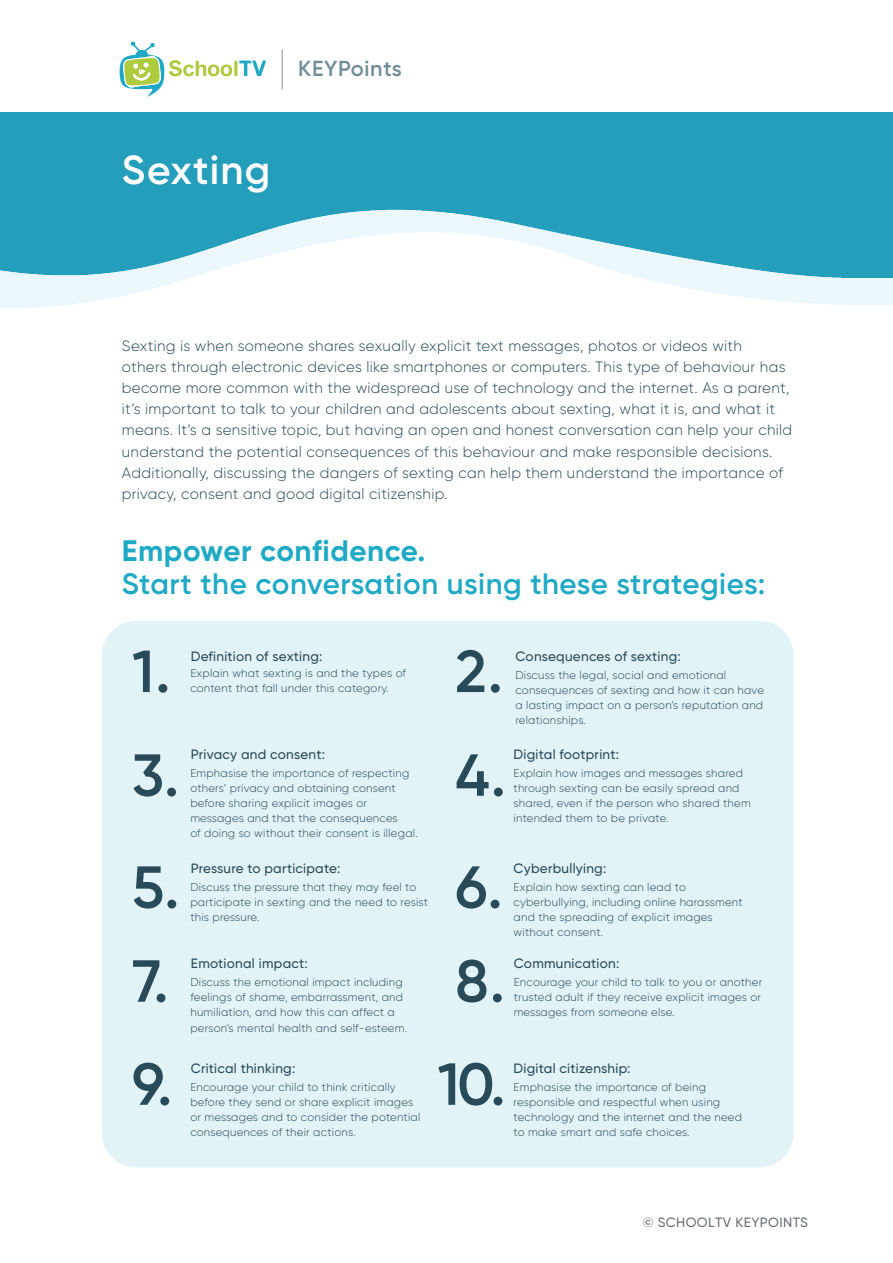
<style>
.page{position:relative;width:893px;height:1263px;background:#fff}
.page>*{position:absolute;margin:0;border:0;box-sizing:border-box;transform-origin:0 0}
.t1{font:600 59.25px "Gilroy";color:#294a59}
.t2{font:600 40.5px "Gilroy";letter-spacing:.03em;color:#fff}
.t3{font:600 29.55px "Gilroy";letter-spacing:.015em;color:#1ea9c5}
.t4{font:700 29.55px "Gilroy";letter-spacing:.02em;color:#1ea9c5}
.t5{font:600 21.75px "Gilroy";letter-spacing:.03em;color:#718c99}
.t6{font:300 15px/21.1px "Gilroy";letter-spacing:.02em;color:#294a59}
.t7{font:500 13.5px "Gilroy";letter-spacing:.02em;color:#294a59}
.t8{font:500 13.5px "Gilroy";letter-spacing:.03em;color:#6d6f72}
.t9{font:300 11.25px/15px "Gilroy";letter-spacing:.02em;color:#294a59}
</style>
<div class="page">
<img style="left:0;top:151px;width:893px;height:157px">
<img style="left:0;top:113px;width:892px;height:183px">
<svg style="left:120px;top:42px;width:146px;height:55px"></svg>
<hr style="left:282px;top:50px;width:1px;height:39px;background:#898787">
<div style="left:102px;top:621px;width:691px;height:546px;background:#e2f3f8;border-radius:34px"></div>
<h2 class="t2" style="left:122px;top:145px;width:150px">Sexting</h2>
<h3 class="t5" style="left:298px;top:55px;width:105px">KEYPoints</h3>
<p class="t6" style="left:122px;top:335px;width:672px">Sexting is when someone shares sexually explicit text messages, photos or videos with<br>others through electronic devices like smartphones or computers. This type of behaviour has become more common with the widespread use of technology and the internet. As a parent, it’s important to talk to your children and adolescents about sexting, what it is, and what it means. It’s a sensitive topic, but having an open and honest conversation can help your child understand the potential consequences of this behaviour and make responsible decisions.<br>Additionally, discussing the dangers of sexting can help them understand the importance of privacy, consent and good digital citizenship.</p>
<h3 class="t4" style="left:122px;top:532px;width:305px">Empower confidence.</h3>
<h3 class="t3" style="left:122px;top:565px;width:645px">Start the conversation using these strategies:</h3>
<h1 class="t1" style="left:132px;top:634px;width:40px">1.</h1>
<h1 class="t1" style="left:455px;top:634px;width:49px">2.</h1>
<p class="t7" style="left:191px;top:648px;width:133px">Definition of sexting:</p>
<p class="t9" style="left:190px;top:666px;width:217px">Explain what sexting is and the types of content that fall under this category.</p>
<p class="t7" style="left:191px;top:746px;width:136px">Privacy and consent:</p>
<h1 class="t1" style="left:132px;top:738px;width:49px">3.</h1>
<h1 class="t1" style="left:455px;top:738px;width:52px">4.</h1>
<p class="t9" style="left:190px;top:766px;width:229px">Emphasise the importance of respecting others’ privacy and obtaining consent before sharing explicit images or messages and that the consequences<br>of doing so without their consent is illegal.</p>
<p class="t7" style="left:191px;top:860px;width:151px">Pressure to participate:</p>
<h1 class="t1" style="left:132px;top:850px;width:49px">5.</h1>
<h1 class="t1" style="left:455px;top:850px;width:49px">6.</h1>
<p class="t9" style="left:190px;top:879px;width:239px">Discuss the pressure that they may feel to participate in sexting and the need to resist this pressure.</p>
<p class="t7" style="left:191px;top:955px;width:118px">Emotional impact:</p>
<h1 class="t1" style="left:132px;top:944px;width:38px">7.</h1>
<h1 class="t1" style="left:455px;top:944px;width:51px">8.</h1>
<p class="t9" style="left:190px;top:975px;width:218px">Discuss the emotional impact including feelings of shame, embarrassment, and humiliation, and how this can affect a person’s mental health and self-esteem.</p>
<p class="t7" style="left:515px;top:648px;width:167px">Consequences of sexting:</p>
<p class="t9" style="left:515px;top:667px;width:250px">Discuss the legal, social and emotional consequences of sexting and how it can have a lasting impact on a person’s reputation and relationships.</p>
<p class="t7" style="left:514px;top:746px;width:107px">Digital footprint:</p>
<p class="t9" style="left:514px;top:766px;width:239px">Explain how images and messages shared through sexting can be easily spread and shared, even if the person who shared them intended them to be private.</p>
<p class="t7" style="left:514px;top:860px;width:94px">Cyberbullying:</p>
<p class="t9" style="left:514px;top:879px;width:231px">Explain how sexting can lead to cyberbullying, including online harassment and the spreading of explicit images without consent.</p>
<p class="t7" style="left:514px;top:955px;width:107px">Communication:</p>
<p class="t9" style="left:514px;top:975px;width:250px;text-align:justify">Encourage your child to talk to you or another trusted adult if they receive explicit images or messages from someone else.</p>
<h1 class="t1" style="left:132px;top:1047px;width:42px">9.</h1>
<h1 class="t1" style="left:438px;top:1047px;width:69px">10.</h1>
<p class="t7" style="left:191px;top:1060px;width:106px">Critical thinking:</p>
<p class="t9" style="left:190px;top:1079px;width:232px">Encourage your child to think critically before they send or share explicit images or messages and to consider the potential consequences of their actions.</p>
<p class="t7" style="left:514px;top:1060px;width:118px">Digital citizenship:</p>
<p class="t9" style="left:514px;top:1079px;width:230px">Emphasise the importance of being responsible and respectful when using technology and the internet and the need to make smart and safe choices.</p>
<p class="t8" style="left:643px;top:1214px;width:167px">© SCHOOLTV KEYPOINTS</p>
</div>
